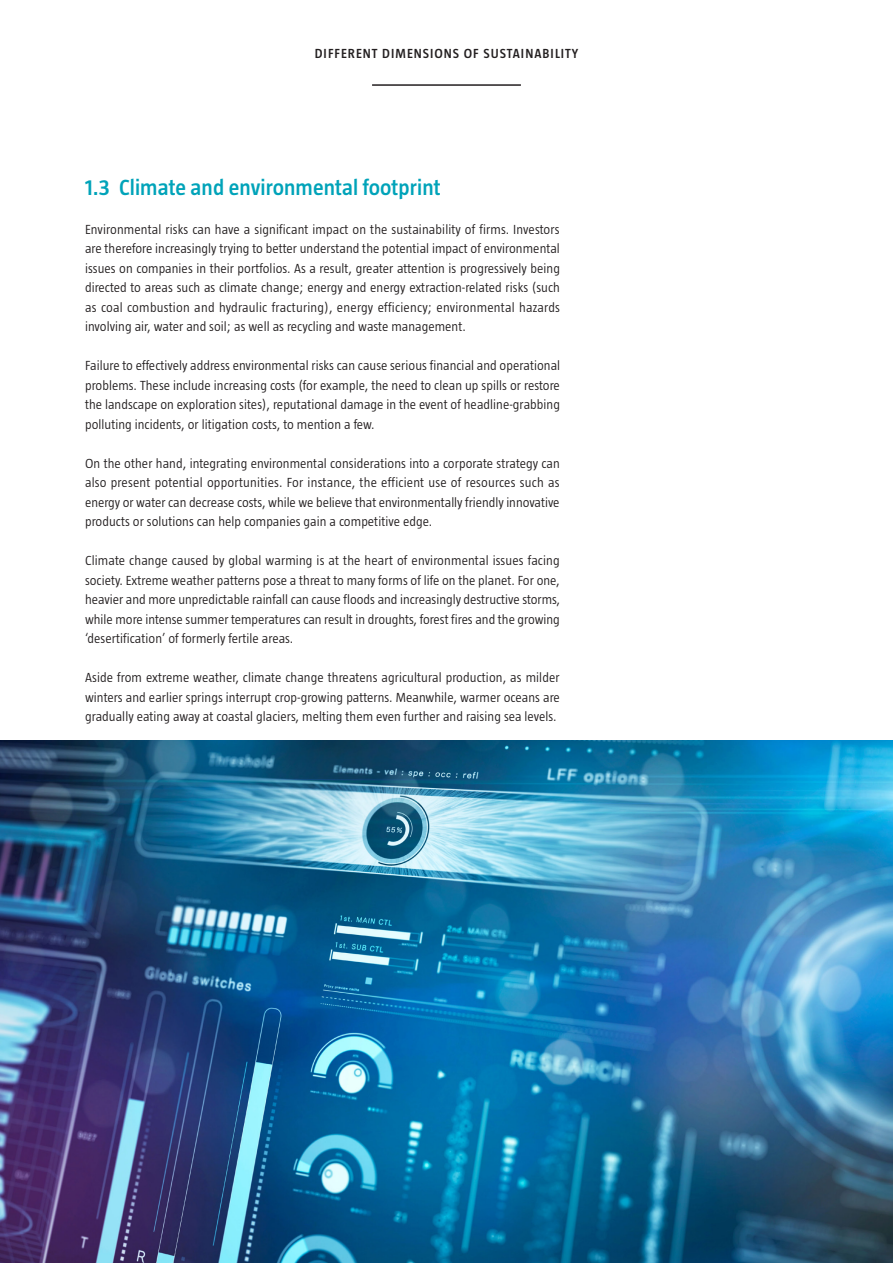
<style>
.page{position:relative;width:893px;height:1263px;background:#fff}
.page>*{position:absolute;margin:0;border:0;box-sizing:border-box;transform-origin:0 0}
._03-subheading_level{font:600 22.5px "Taz";letter-spacing:.005em;color:#00a3b9}
._02-body_text{font:300 13.5px/19.5px "Taz";letter-spacing:.005em;color:#231f20;text-align:justify}
.t1{font:600 13.5px "Taz";letter-spacing:.07em;color:#231f20}
</style>
<div class="page">
<hr style="left:372px;top:84px;width:149px;height:2px;background:#231f20">
<img style="left:0;top:741px;width:893px;height:522px">
<p class="t1" style="left:315px;top:46px;width:265px">DIFFERENT DIMENSIONS OF SUSTAINABILITY</p>
<p class="_03-subheading_level" style="left:85px;top:174px;width:357px">1.3 Climate and environmental footprint</p>
<p class="_02-body_text" style="left:85px;top:219px;width:476px">Environmental risks can have a significant impact on the sustainability of firms. Investors are therefore increasingly trying to better understand the potential impact of environmental issues on companies in their portfolios. As a result, greater attention is progressively being directed to areas such as climate change; energy and energy extraction-related risks (such as coal combustion and hydraulic fracturing), energy efficiency; environmental hazards involving air, water and soil; as well as recycling and waste management.</p>
<p class="_02-body_text" style="left:85px;top:356px;width:477px">Failure to effectively address environmental risks can cause serious financial and operational problems. These include increasing costs (for example, the need to clean up spills or restore the landscape on exploration sites), reputational damage in the event of headline-grabbing polluting incidents, or litigation costs, to mention a few.</p>
<p class="_02-body_text" style="left:85px;top:453px;width:476px">On the other hand, integrating environmental considerations into a corporate strategy can also present potential opportunities. For instance, the efficient use of resources such as energy or water can decrease costs, while we believe that environmentally friendly innovative products or solutions can help companies gain a competitive edge.</p>
<p class="_02-body_text" style="left:85px;top:551px;width:477px">Climate change caused by global warming is at the heart of environmental issues facing society. Extreme weather patterns pose a threat to many forms of life on the planet. For one, heavier and more unpredictable rainfall can cause floods and increasingly destructive storms, while more intense summer temperatures can result in droughts, forest fires and the growing ‘desertification’ of formerly fertile areas.</p>
<p class="_02-body_text" style="left:85px;top:668px;width:476px">Aside from extreme weather, climate change threatens agricultural production, as milder winters and earlier springs interrupt crop-growing patterns. Meanwhile, warmer oceans are gradually eating away at coastal glaciers, melting them even further and raising sea levels.</p>
</div>
